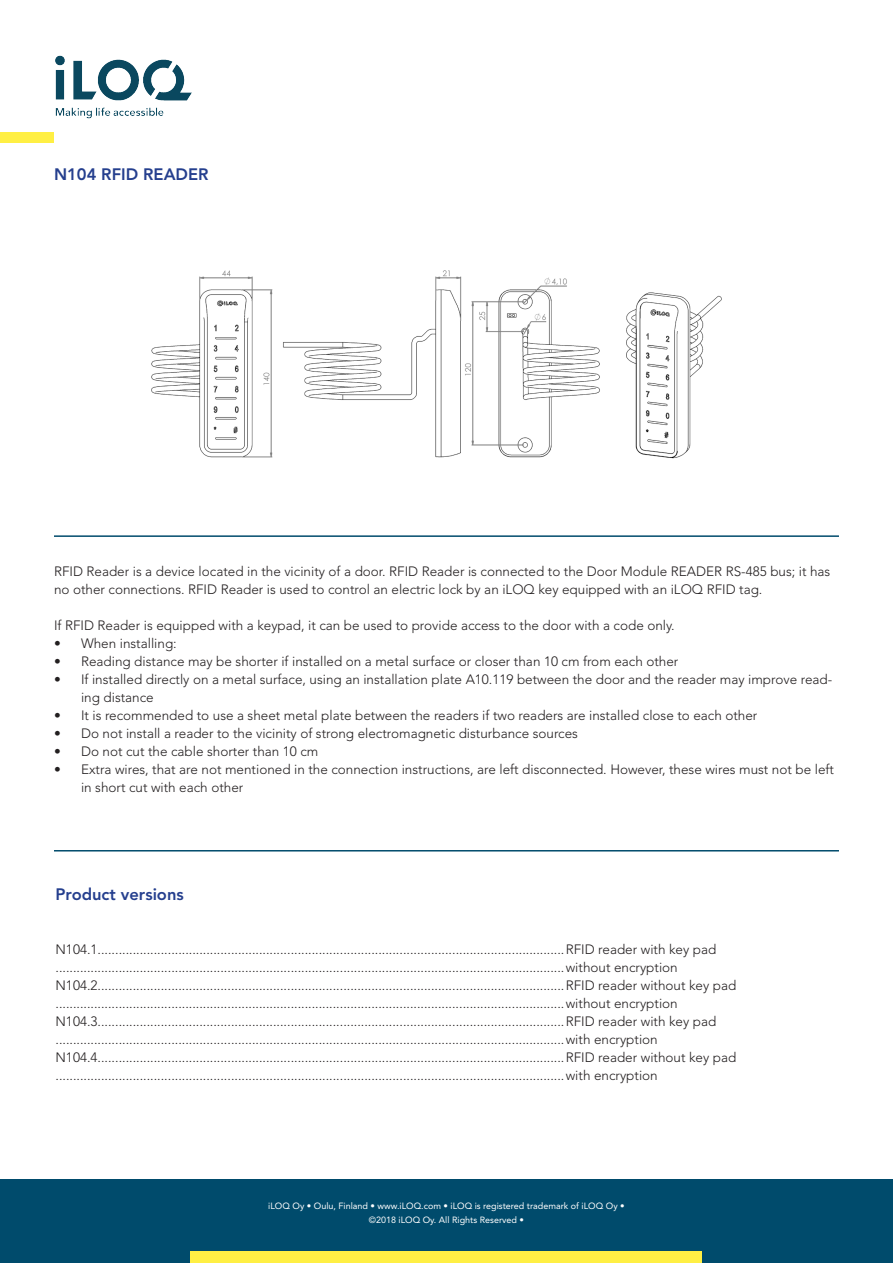
<style>
.page{position:relative;width:893px;height:1263px;background:#fff}
.page>*{position:absolute;margin:0;border:0;box-sizing:border-box;transform-origin:0 0}
.Otsikko{font:800 16.5px "Avenir LT Std";color:#253f8e}
.Taulukko{font:300 13.5px/18px "Avenir LT Std";color:#231f20}
.Bullet_listaus{font:300 13.5px/18px "Avenir LT Std";color:#231f20}
.t1{font:9px/13.5px "Avenir LT Std";color:#fff;text-align:center}
</style>
<div class="page">
<img style="left:55px;top:55px;width:137px;height:64px">
<div style="left:0;top:132px;width:54px;height:11px;background:#ffef44"></div>
<div style="left:0;top:1179px;width:893px;height:84px;background:#004b6c"></div>
<div style="left:191px;top:1252px;width:511px;height:11px;background:#ffef44"></div>
<img style="left:151px;top:270px;width:571px;height:189px">
<hr style="left:54px;top:535px;width:785px;height:2px;background:#004b6c">
<hr style="left:54px;top:850px;width:785px;height:1px;background:#004b6c">
<p class="Otsikko" style="left:54px;top:165px;width:156px">N104 RFID READER</p>
<p class="Bullet_listaus" style="left:54px;top:562px;width:778px">RFID Reader is a device located in the vicinity of a door. RFID Reader is connected to the Door Module READER RS-485 bus; it has no other connections. RFID Reader is used to control an electric lock by an iLOQ key equipped with an iLOQ RFID tag.</p>
<p class="Bullet_listaus" style="left:54px;top:616px;width:622px">If RFID Reader is equipped with a keypad, it can be used to provide access to the door with a code only.</p>
<p class="Taulukko" style="left:54px;top:634px;width:124px">• When installing:</p>
<p class="Taulukko" style="left:54px;top:652px;width:626px">• Reading distance may be shorter if installed on a metal surface or closer than 10 cm from each other</p>
<p class="Taulukko" style="left:81px;top:670px;width:753px;text-indent:-27px">• If installed directly on a metal surface, using an installation plate A10.119 between the door and the reader may improve read&shy;ing distance</p>
<p class="Taulukko" style="left:54px;top:706px;width:705px">• It is recommended to use a sheet metal plate between the readers if two readers are installed close to each other</p>
<p class="Taulukko" style="left:54px;top:724px;width:525px">• Do not install a reader to the vicinity of strong electromagnetic disturbance sources</p>
<p class="Taulukko" style="left:54px;top:742px;width:266px">• Do not cut the cable shorter than 10 cm</p>
<p class="Taulukko" style="left:81px;top:760px;width:754px;text-indent:-27px">• Extra wires, that are not mentioned in the connection instructions, are left disconnected. However, these wires must not be left in short cut with each other</p>
<p class="Otsikko" style="left:55px;top:885px;width:130px">Product versions</p>
<p class="Taulukko" style="left:55px;top:940px;width:662px">N104.1.....................................................................................................................................RFID reader with key pad</p>
<p class="Taulukko" style="left:55px;top:958px;width:624px">.................................................................................................................................................without encryption</p>
<p class="Taulukko" style="left:55px;top:976px;width:682px">N104.2.....................................................................................................................................RFID reader without key pad .................................................................................................................................................without encryption</p>
<p class="Taulukko" style="left:55px;top:1012px;width:662px">N104.3.....................................................................................................................................RFID reader with key pad .................................................................................................................................................with encryption</p>
<p class="Taulukko" style="left:55px;top:1048px;width:682px">N104.4.....................................................................................................................................RFID reader without key pad .................................................................................................................................................with encryption</p>
<p class="t1" style="left:268px;top:1199px;width:358px">iLOQ Oy • Oulu, Finland • www.iLOQ.com • iLOQ is registered trademark of iLOQ Oy • ©2018 iLOQ Oy. All Rights Reserved •</p>
</div>
